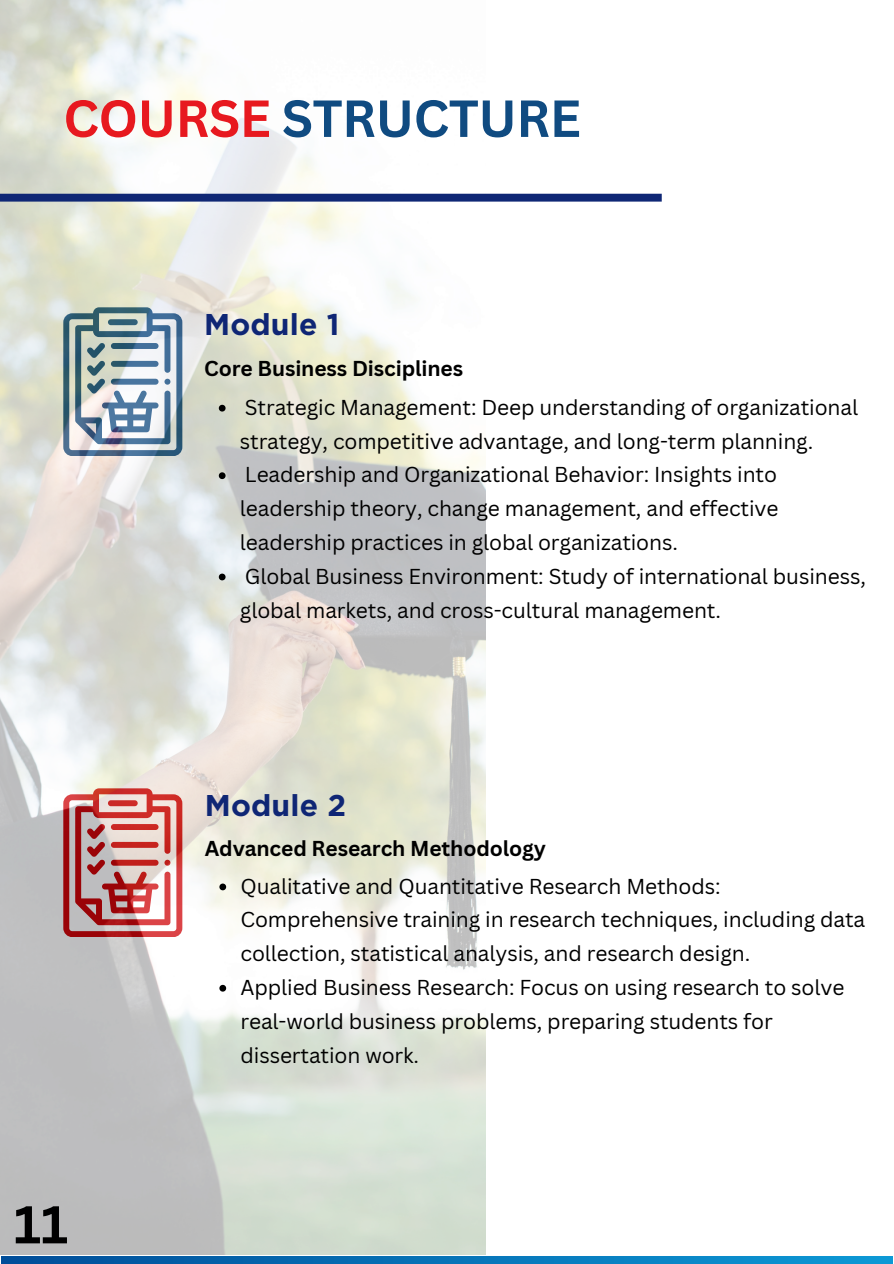
<style>
.page{position:relative;width:894px;height:1264px;background:#fff}
.page>*{position:absolute;margin:0;border:0;box-sizing:border-box;transform-origin:0 0}
.t1{font:700 51.9px "Canva Sans";color:#000}
.t2{font:700 51px "Canva Sans";letter-spacing:-.01em;color:#104b81}
.t3{font:700 30px "Gotham";letter-spacing:.005em;color:#0f2675}
.t4{font:21px/33.8px "Canva Sans";letter-spacing:-.005em;color:#000}
.t5{font:700 21px "Canva Sans";letter-spacing:-.005em;color:#000}
.s1{color:#e7191f}
</style>
<div class="page">
<svg style="left:1px;top:1256px;width:891px;height:7px;background:#0673b7"></svg>
<img style="left:0;top:0;width:485px;height:1254px">
<div style="left:0;top:194px;width:661px;height:8px;background:#0f2775"></div>
<svg style="left:219px;top:883px;width:7px;height:7px"></svg>
<svg style="left:219px;top:984px;width:7px;height:7px"></svg>
<svg style="left:219px;top:405px;width:6px;height:6px"></svg>
<svg style="left:219px;top:472px;width:6px;height:7px"></svg>
<svg style="left:219px;top:573px;width:6px;height:7px"></svg>
<p class="t2" style="left:63px;top:82px;width:519px"><span class="s1">COURSE</span> STRUCTURE</p>
<p class="t3" style="left:204px;top:306px;width:137px">Module 1</p>
<p class="t5" style="left:204px;top:353px;width:260px">Core Business Disciplines</p>
<p class="t4" style="left:240px;top:390px;width:619px">Strategic Management: Deep understanding of organizational strategy, competitive advantage, and long-term planning.</p>
<p class="t4" style="left:240px;top:457px;width:540px;text-align:justify">Leadership and Organizational Behavior: Insights into leadership theory, change management, and effective leadership practices in global organizations.</p>
<h2 class="t4" style="left:240px;top:558px;width:627px">Global Business Environment: Study of international business, global markets, and cross-cultural management.</h2>
<p class="t3" style="left:205px;top:787px;width:143px">Module 2</p>
<h3 class="t5" style="left:205px;top:833px;width:343px">Advanced Research Methodology</h3>
<p class="t1" style="left:14px;top:1187px;width:56px">11</p>
<h1 class="t4" style="left:240px;top:868px;width:626px">Qualitative and Quantitative Research Methods:<br>Comprehensive training in research techniques, including data collection, statistical analysis, and research design.</h1>
<h2 class="t4" style="left:240px;top:969px;width:605px">Applied Business Research: Focus on using research to solve real-world business problems, preparing students for dissertation work.</h2>
</div>
